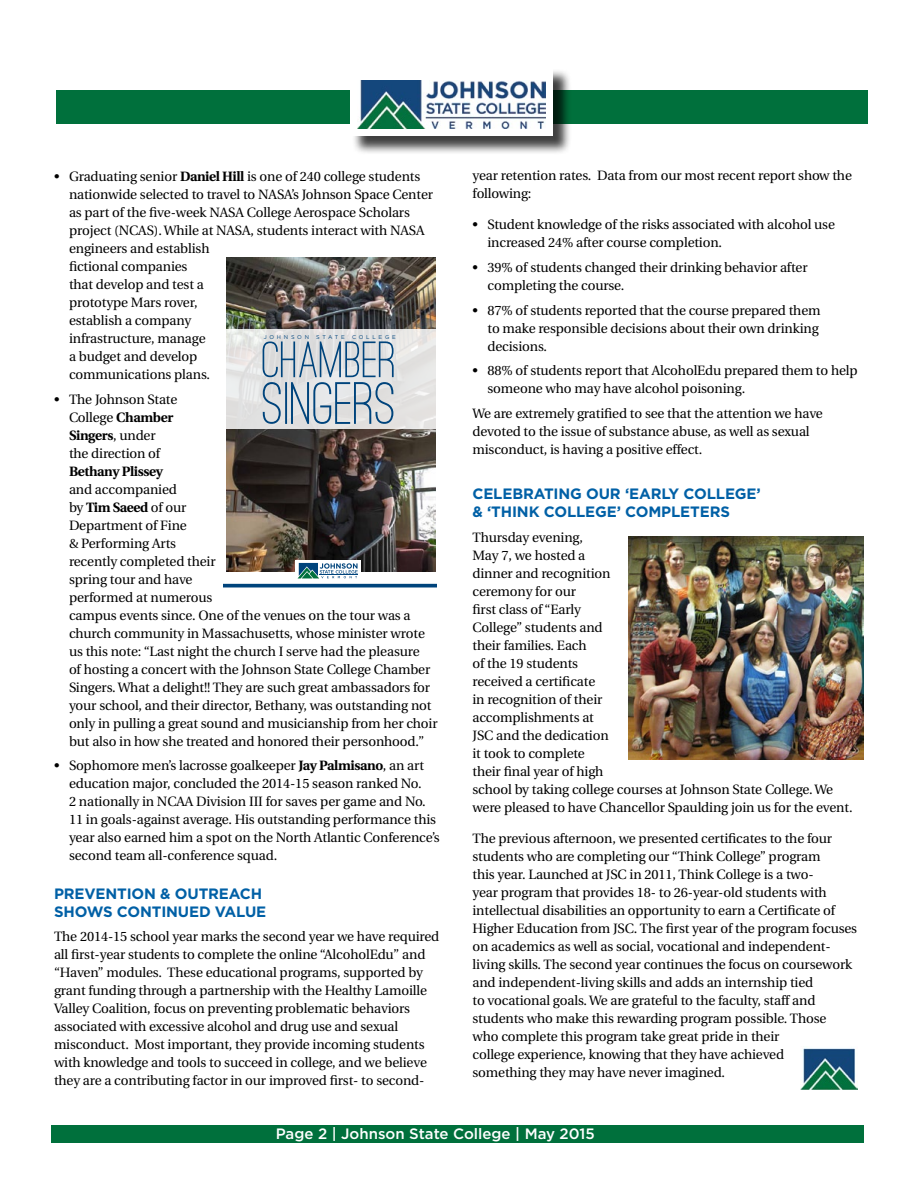
<style>
.page{position:relative;width:918px;height:1188px;background:#fff}
.page>*{position:absolute;margin:0;border:0;box-sizing:border-box;transform-origin:0 0}
.t1{font:500 61.95px "Ostrich Sans";color:#00447c}
.t2{font:500 52.95px "Ostrich Sans";color:#00447c}
.heading2{font:700 15px/18px "Gotham";letter-spacing:-.01em;color:#0060a6}
.t3{font:500 15px "Gotham";color:#fff}
.Body_Text{font:13.5px/18px "Utopia";letter-spacing:-.01em;color:#000}
.t4{font:5.55px "Gotham";letter-spacing:.5em;color:#00447c}
.s1{font-weight:700}
</style>
<div class="page">
<div style="left:56px;top:90px;width:811px;height:34px;background:#00703c"></div>
<div style="left:352px;top:69px;width:220px;height:86px;background:#000;opacity:.75"></div>
<div style="left:350px;top:67px;width:203px;height:69px;background:#fff"></div>
<img style="left:357px;top:80px;width:188px;height:49px">
<div style="left:51px;top:1125px;width:813px;height:18px;background:#00703c"></div>
<img style="left:800px;top:1048px;width:57px;height:41px">
<img style="left:227px;top:258px;width:209px;height:314px">
<div style="left:224px;top:329px;width:213px;height:100px;background:#e3e2e1"></div>
<svg style="left:295px;top:560px;width:65px;height:19px"></svg>
<svg style="left:298px;top:563px;width:60px;height:15px"></svg>
<hr style="left:319px;top:575px;width:39px;height:1px;background:#00447c">
<hr style="left:224px;top:584px;width:213px;height:3px;background:#00447c">
<img style="left:628px;top:537px;width:236px;height:222px">
<p class="Body_Text" style="left:69px;top:167px;width:366px;text-indent:-15px">• Graduating senior <span class="s1">Daniel Hill</span> is one of 240 college students nationwide selected to travel to NASA’s Johnson Space Center as part of the five-week NASA College Aerospace Scholars project (NCAS). While at NASA, students interact with NASA engineers and establish<br>fictional companies<br>that develop and test a<br>prototype Mars rover,<br>establish a company<br>infrastructure, manage<br>a budget and develop<br>communications plans.</p>
<p class="Body_Text" style="left:69px;top:390px;width:370px;text-indent:-15px">• The Johnson State<br>College <span class="s1">Chamber<br>Singers</span>, under<br>the direction of<br><span class="s1">Bethany Plissey<br></span>and accompanied<br>by <span class="s1">Tim Saeed</span> of our<br>Department of Fine<br>&amp; Performing Arts<br>recently completed their<br>spring tour and have<br>performed at numerous<br>campus events since. One of the venues on the tour was a church community in Massachusetts, whose minister wrote us this note: “Last night the church I serve had the pleasure<br>of hosting a concert with the Johnson State College Chamber Singers. What a delight!! They are such great ambassadors for your school, and their director, Bethany, was outstanding not only in pulling a great sound and musicianship from her choir but also in how she treated and honored their personhood.”</p>
<p class="Body_Text" style="left:69px;top:757px;width:372px;text-indent:-15px">• Sophomore men’s lacrosse goalkeeper <span class="s1">Jay Palmisano</span>, an art education major, concluded the 2014-15 season ranked No.<br>2 nationally in NCAA Division III for saves per game and No.<br>11 in goals-against average. His outstanding performance this year also earned him a spot on the North Atlantic Conference’s second team all-conference squad.</p>
<p class="heading2" style="left:54px;top:884px;width:214px">PREVENTION &amp; OUTREACH<br>SHOWS CONTINUED VALUE</p>
<p class="Body_Text" style="left:54px;top:928px;width:387px">The 2014-15 school year marks the second year we have required all first-year students to complete the online “AlcoholEdu” and “Haven” modules. These educational programs, supported by grant funding through a partnership with the Healthy Lamoille Valley Coalition, focus on preventing problematic behaviors associated with excessive alcohol and drug use and sexual misconduct. Most important, they provide incoming students with knowledge and tools to succeed in college, and we believe they are a contributing factor in our improved first- to second-</p>
<p class="t4" style="left:264px;top:333px;width:47px">JOHNSON</p>
<p class="t4" style="left:316px;top:333px;width:30px">STATE</p>
<p class="t4" style="left:352px;top:333px;width:45px">COLLEGE</p>
<p class="t2" style="left:262px;top:328px;width:136px">CHAMBER</p>
<p class="t1" style="left:262px;top:366px;width:136px">SINGERS</p>
<p class="Body_Text" style="left:472px;top:166px;width:381px">year retention rates. Data from our most recent report show the following:</p>
<p class="Body_Text" style="left:488px;top:216px;width:349px;text-indent:-15px">• Student knowledge of the risks associated with alcohol use increased 24% after course completion.</p>
<p class="Body_Text" style="left:488px;top:259px;width:322px;text-indent:-15px">• 39% of students changed their drinking behavior after completing the course.</p>
<p class="Body_Text" style="left:488px;top:301px;width:335px;text-indent:-15px">• 87% of students reported that the course prepared them to make responsible decisions about their own drinking decisions.</p>
<p class="Body_Text" style="left:488px;top:362px;width:372px;text-indent:-15px">• 88% of students report that AlcoholEdu prepared them to help someone who may have alcohol poisoning.</p>
<p class="Body_Text" style="left:472px;top:405px;width:352px">We are extremely gratified to see that the attention we have devoted to the issue of substance abuse, as well as sexual misconduct, is having a positive effect.</p>
<p class="heading2" style="left:472px;top:485px;width:290px">CELEBRATING OUR ‘EARLY COLLEGE’ &amp; ‘THINK COLLEGE’ COMPLETERS</p>
<p class="Body_Text" style="left:472px;top:529px;width:382px">Thursday evening,<br>May 7, we hosted a<br>dinner and recognition<br>ceremony for our<br>first class of “Early<br>College” students and<br>their families. Each<br>of the 19 students<br>received a certificate<br>in recognition of their<br>accomplishments at<br>JSC and the dedication<br>it took to complete<br>their final year of high<br>school by taking college courses at Johnson State College. We were pleased to have Chancellor Spaulding join us for the event.</p>
<p class="Body_Text" style="left:472px;top:830px;width:386px">The previous afternoon, we presented certificates to the four students who are completing our “Think College” program<br>this year. Launched at JSC in 2011, Think College is a two-<br>year program that provides 18- to 26-year-old students with intellectual disabilities an opportunity to earn a Certificate of Higher Education from JSC. The first year of the program focuses on academics as well as social, vocational and independent&shy;living skills. The second year continues the focus on coursework and independent-living skills and adds an internship tied<br>to vocational goals. We are grateful to the faculty, staff and students who make this rewarding program possible. Those<br>who complete this program take great pride in their<br>college experience, knowing that they have achieved<br>something they may have never imagined.</p>
<p class="t3" style="left:276px;top:1124px;width:321px">Page 2 | Johnson State College | May 2015</p>
</div>
